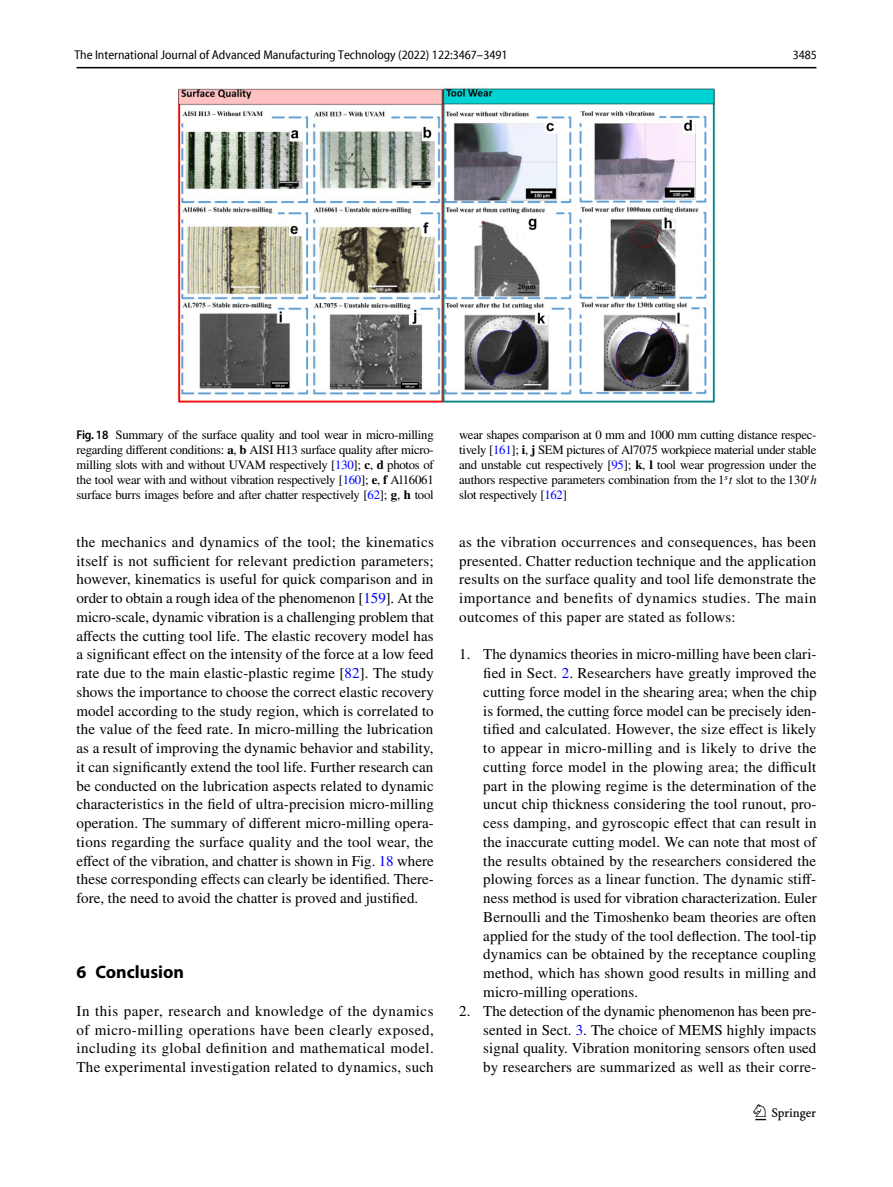
<style>
.page{position:relative;width:893px;height:1187px;background:#fff}
.page>*{position:absolute;margin:0;border:0;box-sizing:border-box;transform-origin:0 0}
.t1{font:22.5px "Springnew Regular 3";color:#000}
.t2{font:700 18px "Myriad Pro";color:#000}
.t3{font:15px/18.8px "STIX";letter-spacing:.015em;color:#000;text-align:justify}
.t4{font:12.75px/15px "STIX";letter-spacing:-.02em;color:#000;text-align:justify}
.t5{font:semi-condensed 12.75px "Myriad Pro Unic";color:#000}
.s1{font-family:"Myriad Pro";font-weight:600;font-stretch:semi-condensed}
.s2{font-weight:700}
.s3{color:#00f}
.s4{font-family:"STIX General Regular 33"}
.s5{font-family:"STIX General Italic 98"}
.s6{font-family:"STIX General Regular 34"}
.s7{font-family:"STIX General Italic 99"}
</style>
<div class="page">
<hr style="left:77px;top:67px;width:739px;height:1px;background:#000">
<img style="left:177px;top:88px;width:538px;height:316px">
<p class="t5" style="left:74px;top:50px;width:435px">The International Journal of Advanced Manufacturing Technology (2022) 122:3467–3491</p>
<p class="t5" style="left:793px;top:50px;width:26px">3485</p>
<p class="t4" style="left:77px;top:428px;width:359px"><span class="s1">Fig. 18</span> Summary of the surface quality and tool wear in micro-milling regarding different conditions: <span class="s2">a</span>, <span class="s2">b</span> AISI H13 surface quality after micro&shy;milling slots with and without UVAM respectively [<span class="s3">130</span>]; <span class="s2">c</span>, <span class="s2">d</span> photos of the tool wear with and without vibration respectively [<span class="s3">160</span>]; <span class="s2">e</span>, <span class="s2">f</span> Al16061 surface burrs images before and after chatter respectively [<span class="s3">62</span>]; <span class="s2">g</span>, <span class="s2">h</span> tool</p>
<p class="t4" style="left:459px;top:428px;width:359px">wear shapes comparison at 0 mm and 1000 mm cutting distance respec&shy;tively [<span class="s3">161</span>]; <span class="s2">i</span>, <span class="s2">j</span> SEM pictures of Al7075 workpiece material under stable and unstable cut respectively [<span class="s3">95</span>]; <span class="s2">k</span>, <span class="s2">l</span> tool wear progression under the authors respective parameters combination from the <span class="s4">1</span><sup>s</sup><span class="s5">t</span> slot to the <span class="s6">130</span><sup>t</sup><span class="s7">h </span>slot respectively [<span class="s3">162</span>]</p>
<p class="t3" style="left:77px;top:533px;width:359px">the mechanics and dynamics of the tool; the kinematics itself is not sufficient for relevant prediction parameters; however, kinematics is useful for quick comparison and in order to obtain a rough idea of the phenomenon [<span class="s3">159</span>]. At the micro-scale, dynamic vibration is a challenging problem that affects the cutting tool life. The elastic recovery model has a significant effect on the intensity of the force at a low feed rate due to the main elastic-plastic regime [<span class="s3">82</span>]. The study shows the importance to choose the correct elastic recovery model according to the study region, which is correlated to the value of the feed rate. In micro-milling the lubrication as a result of improving the dynamic behavior and stability, it can significantly extend the tool life. Further research can be conducted on the lubrication aspects related to dynamic characteristics in the field of ultra-precision micro-milling operation. The summary of different micro-milling opera&shy;tions regarding the surface quality and the tool wear, the effect of the vibration, and chatter is shown in Fig. <span class="s3">18</span> where these corresponding effects can clearly be identified. There&shy;fore, the need to avoid the chatter is proved and justified.</p>
<p class="t2" style="left:77px;top:960px;width:109px">6 Conclusion</p>
<p class="t3" style="left:77px;top:1002px;width:359px">In this paper, research and knowledge of the dynamics of micro-milling operations have been clearly exposed, including its global definition and mathematical model.<br>The experimental investigation related to dynamics, such</p>
<p class="t3" style="left:459px;top:533px;width:359px">as the vibration occurrences and consequences, has been presented. Chatter reduction technique and the application results on the surface quality and tool life demonstrate the importance and benefits of dynamics studies. The main outcomes of this paper are stated as follows:</p>
<p class="t3" style="left:483px;top:646px;width:335px;text-indent:-24px">1. The dynamics theories in micro-milling have been clari&shy;fied in Sect. <span class="s3">2</span>. Researchers have greatly improved the cutting force model in the shearing area; when the chip is formed, the cutting force model can be precisely iden&shy;tified and calculated. However, the size effect is likely to appear in micro-milling and is likely to drive the cutting force model in the plowing area; the difficult part in the plowing regime is the determination of the uncut chip thickness considering the tool runout, pro&shy;cess damping, and gyroscopic effect that can result in the inaccurate cutting model. We can note that most of the results obtained by the researchers considered the plowing forces as a linear function. The dynamic stiff&shy;ness method is used for vibration characterization. Euler Bernoulli and the Timoshenko beam theories are often applied for the study of the tool deflection. The tool-tip dynamics can be obtained by the receptance coupling method, which has shown good results in milling and micro-milling operations.</p>
<p class="t3" style="left:483px;top:1002px;width:335px;text-indent:-24px">2. The detection of the dynamic phenomenon has been pre&shy;sented in Sect. <span class="s3">3</span>. The choice of MEMS highly impacts signal quality. Vibration monitoring sensors often used by researchers are summarized as well as their corre-</p>
<h1 class="t1" style="left:755px;top:1104px;width:62px">1 3</h1>
</div>
